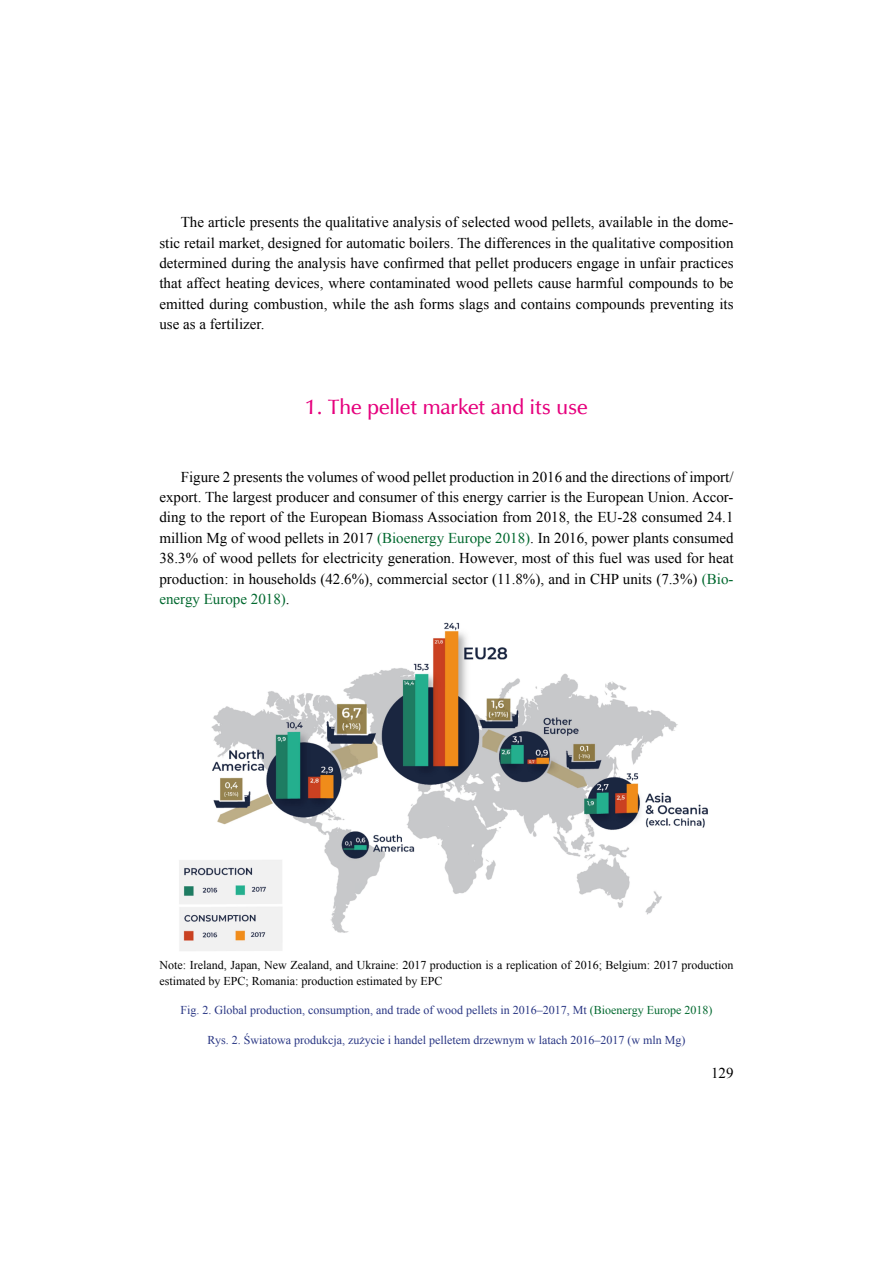
<style>
.page{position:relative;width:893px;height:1263px;background:#fff}
.page>*{position:absolute;margin:0;border:0;box-sizing:border-box;transform-origin:0 0}
.t1{font:21px "Zapf Humnst Dm EU";color:#e6007d}
.t2{font:15px/20.4px "Times New Roman";color:#000;text-align:justify}
.t3{font:12px "Times New Roman";color:#283583}
.t4{font:12px/16.5px "Times New Roman";color:#000}
.s1{color:#00682e}
</style>
<div class="page">
<img style="left:179px;top:622px;width:529px;height:329px">
<p class="t2" style="left:159px;top:212px;width:576px;text-indent:21px">The article presents the qualitative analysis of selected wood pellets, available in the dome&shy;stic retail market, designed for automatic boilers. The differences in the qualitative composition determined during the analysis have confirmed that pellet producers engage in unfair practices that affect heating devices, where contaminated wood pellets cause harmful compounds to be emitted during combustion, while the ash forms slags and contains compounds preventing its use as a fertilizer.</p>
<h1 class="t1" style="left:305px;top:394px;width:284px">1. The pellet market and its use</h1>
<p class="t2" style="left:159px;top:466px;width:576px;text-indent:21px">Figure 2 presents the volumes of wood pellet production in 2016 and the directions of import/ export. The largest producer and consumer of this energy carrier is the European Union. Accor&shy;ding to the report of the European Biomass Association from 2018, the EU-28 consumed 24.1 million Mg of wood pellets in 2017 <span class="s1">(Bioenergy Europe 2018)</span>. In 2016, power plants consumed 38.3% of wood pellets for electricity generation. However, most of this fuel was used for heat production: in households (42.6%), commercial sector (11.8%), and in CHP units (7.3%) <span class="s1">(Bio&shy;energy Europe 2018)</span>.</p>
<p class="t4" style="left:159px;top:956px;width:576px">Note: Ireland, Japan, New Zealand, and Ukraine: 2017 production is a replication of 2016; Belgium: 2017 production estimated by EPC; Romania: production estimated by EPC</p>
<p class="t3" style="left:181px;top:1002px;width:533px">Fig. 2. Global production, consumption, and trade of wood pellets in 2016–2017, Mt <span class="s1">(Bioenergy Europe 2018)</span></p>
<p class="t3" style="left:208px;top:1031px;width:479px">Rys. 2. Światowa produkcja, zużycie i handel pelletem drzewnym w latach 2016–2017 (w mln Mg)</p>
<p class="t2" style="left:711px;top:1062px;width:24px">129</p>
</div>
